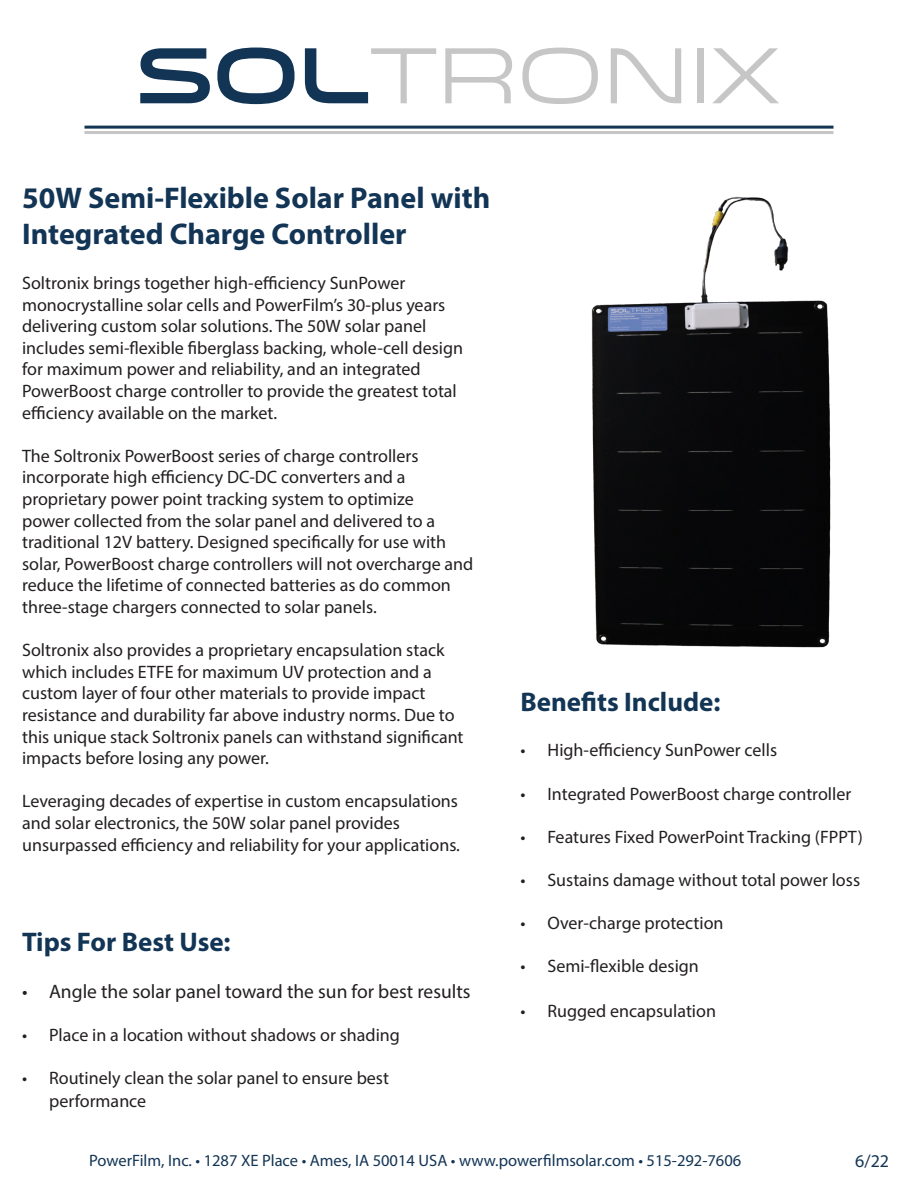
<style>
.page{position:relative;width:918px;height:1188px;background:#fff}
.page>*{position:absolute;margin:0;border:0;box-sizing:border-box;transform-origin:0 0}
.t1{font:700 30px/36px "Myriad Pro";color:#133555}
.t2{font:700 27px "Myriad Pro";color:#133555}
.t3{font:19.5px "Myriad Pro";color:#231f20}
.t4{font:18px/21.6px "Myriad Pro";color:#231f20}
.t5{font:18px "Myriad Pro";color:#133555}
.t6{font:16.5px "Myriad Pro";color:#133555}
</style>
<div class="page">
<div style="left:84px;top:131px;width:750px;height:3px;border:2px solid #c6c6c6"></div>
<div style="left:84px;top:126px;width:750px;height:3px;border:2px solid #133555"></div>
<svg style="left:140px;top:48px;width:70px;height:55px"></svg>
<svg style="left:217px;top:48px;width:78px;height:56px"></svg>
<svg style="left:305px;top:48px;width:131px;height:55px"></svg>
<svg style="left:445px;top:48px;width:67px;height:55px"></svg>
<svg style="left:522px;top:48px;width:76px;height:56px"></svg>
<svg style="left:611px;top:48px;width:70px;height:55px"></svg>
<div style="left:697px;top:48px;width:6px;height:55px;background:#c6c6c6"></div>
<svg style="left:713px;top:48px;width:66px;height:55px"></svg>
<img style="left:591px;top:196px;width:240px;height:452px">
<p class="t1" style="left:22px;top:179px;width:470px">50W Semi-Flexible Solar Panel with<br>Integrated Charge Controller</p>
<p class="t4" style="left:22px;top:272px;width:442px">Soltronix brings together high-efficiency SunPower monocrystalline solar cells and PowerFilm’s 30-plus years delivering custom solar solutions. The 50W solar panel includes semi-flexible fiberglass backing, whole-cell design for maximum power and reliability, and an integrated PowerBoost charge controller to provide the greatest total efficiency available on the market.</p>
<p class="t4" style="left:22px;top:445px;width:453px">The Soltronix PowerBoost series of charge controllers incorporate high efficiency DC-DC converters and a proprietary power point tracking system to optimize<br>power collected from the solar panel and delivered to a traditional 12V battery. Designed specifically for use with solar, PowerBoost charge controllers will not overcharge and reduce the lifetime of connected batteries as do common three-stage chargers connected to solar panels.</p>
<p class="t4" style="left:22px;top:639px;width:443px">Soltronix also provides a proprietary encapsulation stack which includes ETFE for maximum UV protection and a custom layer of four other materials to provide impact resistance and durability far above industry norms. Due to this unique stack Soltronix panels can withstand significant impacts before losing any power.</p>
<p class="t4" style="left:22px;top:790px;width:439px">Leveraging decades of expertise in custom encapsulations and solar electronics, the 50W solar panel provides unsurpassed efficiency and reliability for your applications.</p>
<p class="t2" style="left:22px;top:924px;width:210px">Tips For Best Use:</p>
<p class="t3" style="left:22px;top:979px;width:450px">• Angle the solar panel toward the sun for best results</p>
<p class="t4" style="left:22px;top:1024px;width:379px">• Place in a location without shadows or shading</p>
<p class="t4" style="left:49px;top:1066px;width:341px;line-height:23.4px;text-indent:-27px">• Routinely clean the solar panel to ensure best performance</p>
<p class="t2" style="left:520px;top:685px;width:202px">Benefits Include:</p>
<p class="t4" style="left:520px;top:739px;width:258px">• High-efficiency SunPower cells</p>
<p class="t4" style="left:520px;top:782px;width:332px">• Integrated PowerBoost charge controller</p>
<p class="t4" style="left:520px;top:826px;width:344px">• Features Fixed PowerPoint Tracking (FPPT)</p>
<p class="t4" style="left:520px;top:869px;width:341px">• Sustains damage without total power loss</p>
<p class="t4" style="left:520px;top:912px;width:205px">• Over-charge protection</p>
<p class="t4" style="left:520px;top:955px;width:180px">• Semi-flexible design</p>
<p class="t4" style="left:520px;top:1000px;width:197px">• Rugged encapsulation</p>
<p class="t6" style="left:89px;top:1150px;width:654px">PowerFilm, Inc. • 1287 XE Place • Ames, IA 50014 USA • www.powerfilmsolar.com • 515-292-7606</p>
<p class="t5" style="left:855px;top:1150px;width:35px">6/22</p>
</div>
